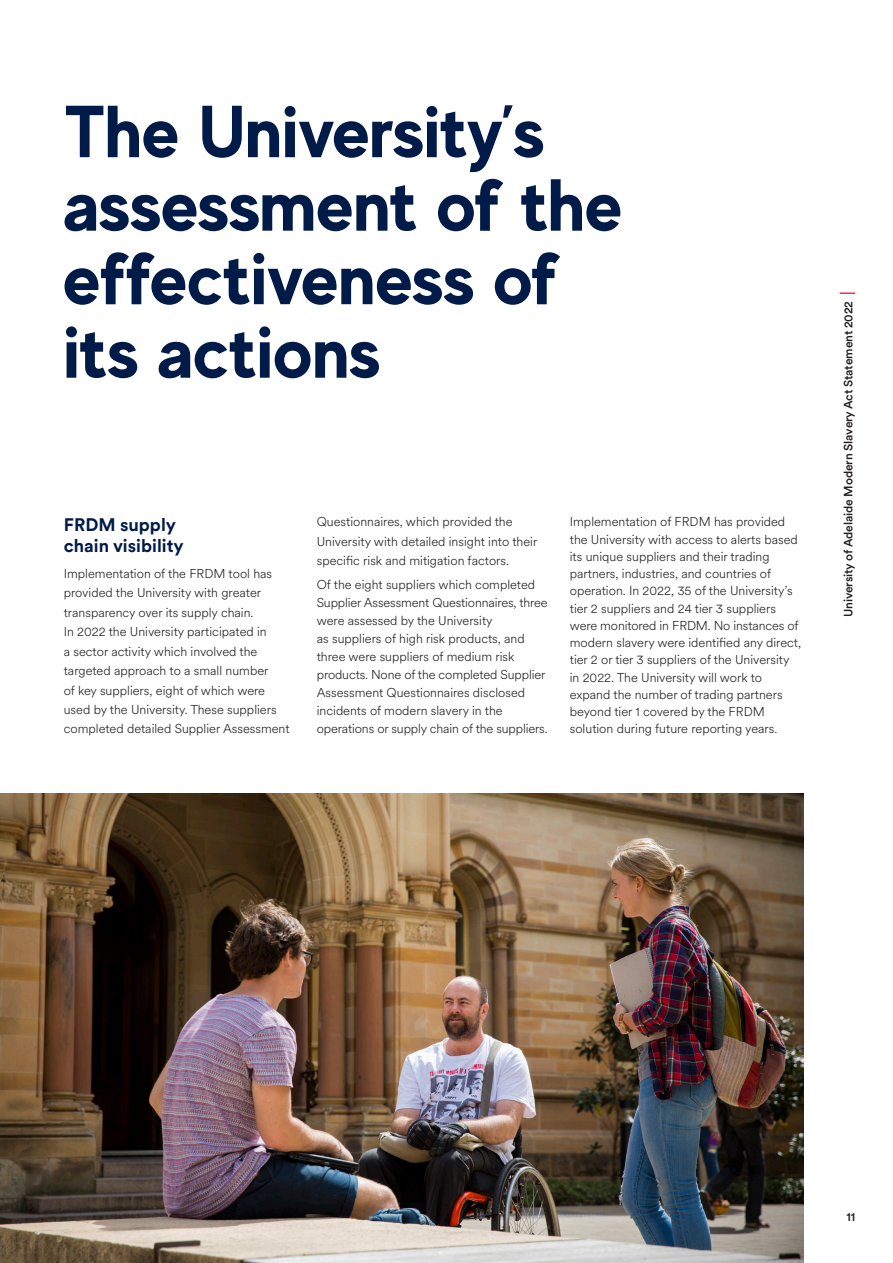
<style>
.page{position:relative;width:893px;height:1263px;background:#fff}
.page>*{position:absolute;margin:0;border:0;box-sizing:border-box;transform-origin:0 0}
.UoA_head_1{font:700 73.5px/73.5px "MADE Evolve Sans";color:#001b48}
.UoA_head_2{font:700 18px/20.7px "Circular XX";color:#001b48}
.UoA_body{font:300 12.75px/17.2px "Circular XX";color:#231f20}
.t1{font:500 12px "Circular XX";letter-spacing:-.01em;color:#231f20}
</style>
<div class="page">
<img style="left:0;top:793px;width:804px;height:470px">
<svg style="left:840px;top:293px;width:15px;height:1px"></svg>
<p class="UoA_head_1" style="left:64px;top:93px;width:560px">The University’s assessment of the effectiveness of its actions</p>
<p class="UoA_head_2" style="left:64px;top:514px;width:121px">FRDM supply chain visibility</p>
<p class="UoA_body" style="left:64px;top:563px;width:227px;line-height:19.5px">Implementation of the FRDM tool has provided the University with greater transparency over its supply chain.<br>In 2022 the University participated in<br>a sector activity which involved the targeted approach to a small number<br>of key suppliers, eight of which were used by the University. These suppliers completed detailed Supplier Assessment</p>
<p class="UoA_body" style="left:317px;top:512px;width:222px;line-height:19px">Questionnaires, which provided the<br>University with detailed insight into their specific risk and mitigation factors.</p>
<p class="UoA_body" style="left:317px;top:575px;width:232px;line-height:18px">Of the eight suppliers which completed Supplier Assessment Questionnaires, three were assessed by the University<br>as suppliers of high risk products, and three were suppliers of medium risk products. None of the completed Supplier Assessment Questionnaires disclosed incidents of modern slavery in the operations or supply chain of the suppliers.</p>
<p class="UoA_body" style="left:570px;top:513px;width:233px">Implementation of FRDM has provided the University with access to alerts based its unique suppliers and their trading partners, industries, and countries of operation. In 2022, 35 of the University’s tier 2 suppliers and 24 tier 3 suppliers were monitored in FRDM. No instances of modern slavery were identified any direct, tier 2 or tier 3 suppliers of the University in 2022. The University will work to expand the number of trading partners beyond tier 1 covered by the FRDM solution during future reporting years.</p>
<p class="t1" style="left:840px;top:617px;width:318px;rotate:-90deg">University of Adelaide Modern Slavery Act Statement 2022</p>
<p class="t1" style="left:846px;top:1208px;width:10px">11</p>
</div>
